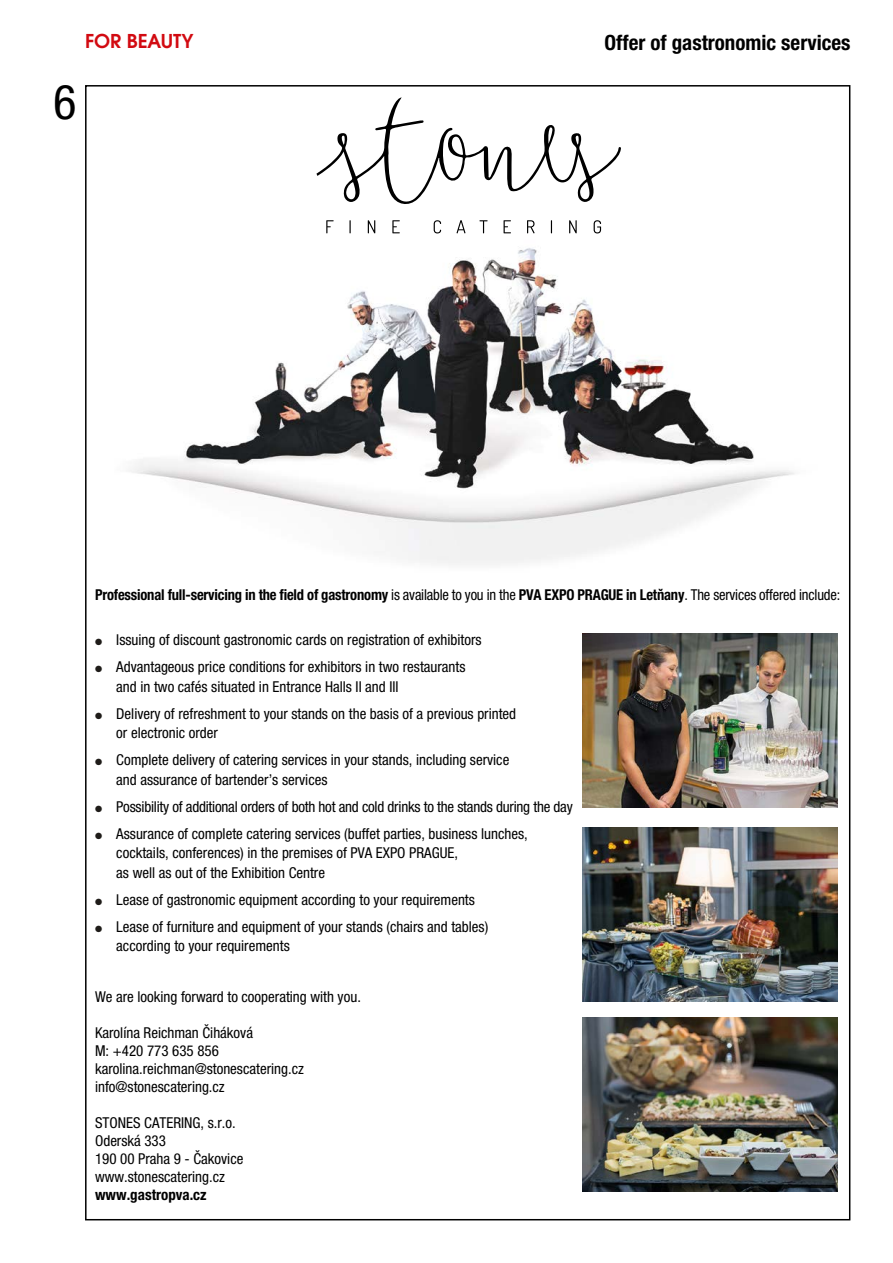
<style>
.page{position:relative;width:893px;height:1263px;background:#fff}
.page>*{position:absolute;margin:0;border:0;box-sizing:border-box;transform-origin:0 0}
.t1{font:condensed 48px "Helvetica Neue LT Pro";color:#000}
.t2{font:700 condensed 21px "Helvetica Neue LT Pro";color:#000}
.t3{font:21px "Avant Gar Got Itc TOT Dem";color:#d20a11}
.t4{font:condensed 15px/19.5px "Helvetica Neue LT Pro";color:#000}
.t5{font:700 condensed 15px "Helvetica Neue LT Pro";letter-spacing:-.01em;color:#000}
.s1{font-weight:400}
.s2{color:#1f1c19}
</style>
<div class="page">
<img style="left:583px;top:633px;width:255px;height:175px">
<img style="left:583px;top:827px;width:255px;height:175px">
<img style="left:583px;top:1017px;width:255px;height:174px">
<img style="left:129px;top:248px;width:666px;height:317px">
<svg style="left:326px;top:220px;width:8px;height:13px"></svg>
<svg style="left:349px;top:220px;width:2px;height:13px"></svg>
<svg style="left:368px;top:220px;width:7px;height:13px"></svg>
<svg style="left:392px;top:220px;width:8px;height:13px"></svg>
<svg style="left:434px;top:220px;width:7px;height:13px"></svg>
<svg style="left:457px;top:220px;width:8px;height:13px"></svg>
<svg style="left:479px;top:220px;width:9px;height:13px"></svg>
<svg style="left:504px;top:220px;width:7px;height:13px"></svg>
<svg style="left:527px;top:220px;width:8px;height:13px"></svg>
<svg style="left:551px;top:220px;width:1px;height:13px"></svg>
<svg style="left:569px;top:220px;width:8px;height:13px"></svg>
<svg style="left:594px;top:220px;width:7px;height:13px"></svg>
<svg style="left:316px;top:97px;width:305px;height:107px"></svg>
<h2 class="t3" style="left:85px;top:29px;width:110px">FOR BEAUTY</h2>
<h2 class="t2" style="left:605px;top:29px;width:247px">Offer of gastronomic services</h2>
<h1 class="t1" style="left:53px;top:75px;width:25px">6</h1>
<p class="t5" style="left:95px;top:586px;width:747px">Professional full-servicing in the field of gastronomy <span class="s1">is available to you in the</span> PVA EXPO PRAGUE in Letňany<span class="s1">. The services offered include:</span></p>
<p class="t4" style="left:95px;top:630px;width:388px"><span class="s2">●</span> Issuing of discount gastronomic cards on registration of exhibitors</p>
<p class="t4" style="left:116px;top:657px;width:351px;text-indent:-21px"><span class="s2">●</span> Advantageous price conditions for exhibitors in two restaurants and in two cafés situated in Entrance Halls II and III</p>
<p class="t4" style="left:116px;top:704px;width:401px;text-indent:-21px"><span class="s2">●</span> Delivery of refreshment to your stands on the basis of a previous printed or electronic order</p>
<p class="t4" style="left:116px;top:750px;width:395px;text-indent:-21px"><span class="s2">●</span> Complete delivery of catering services in your stands, including service and assurance of bartender’s services</p>
<p class="t4" style="left:95px;top:797px;width:479px"><span class="s2">●</span> Possibility of additional orders of both hot and cold drinks to the stands during the day</p>
<p class="t4" style="left:116px;top:824px;width:413px;text-indent:-21px"><span class="s2">●</span> Assurance of complete catering services (buffet parties, business lunches, cocktails, conferences) in the premises of PVA EXPO PRAGUE,<br>as well as out of the Exhibition Centre</p>
<p class="t4" style="left:95px;top:890px;width:381px"><span class="s2">●</span> Lease of gastronomic equipment according to your requirements</p>
<p class="t4" style="left:116px;top:917px;width:373px;text-indent:-21px"><span class="s2">●</span> Lease of furniture and equipment of your stands (chairs and tables) according to your requirements</p>
<p class="t4" style="left:95px;top:987px;width:267px">We are looking forward to cooperating with you.</p>
<p class="t4" style="left:95px;top:1024px;width:210px;line-height:18px">Karolína Reichman Čiháková<br>M: +420 773 635 856 karolina.reichman@stonescatering.cz info@stonescatering.cz</p>
<p class="t4" style="left:95px;top:1114px;width:150px;line-height:18px">STONES CATERING, s.r.o.<br>Oderská 333<br>190 00 Praha 9 - Čakovice www.stonescatering.cz</p>
<p class="t5" style="left:95px;top:1186px;width:113px">www.gastropva.cz</p>
</div>
